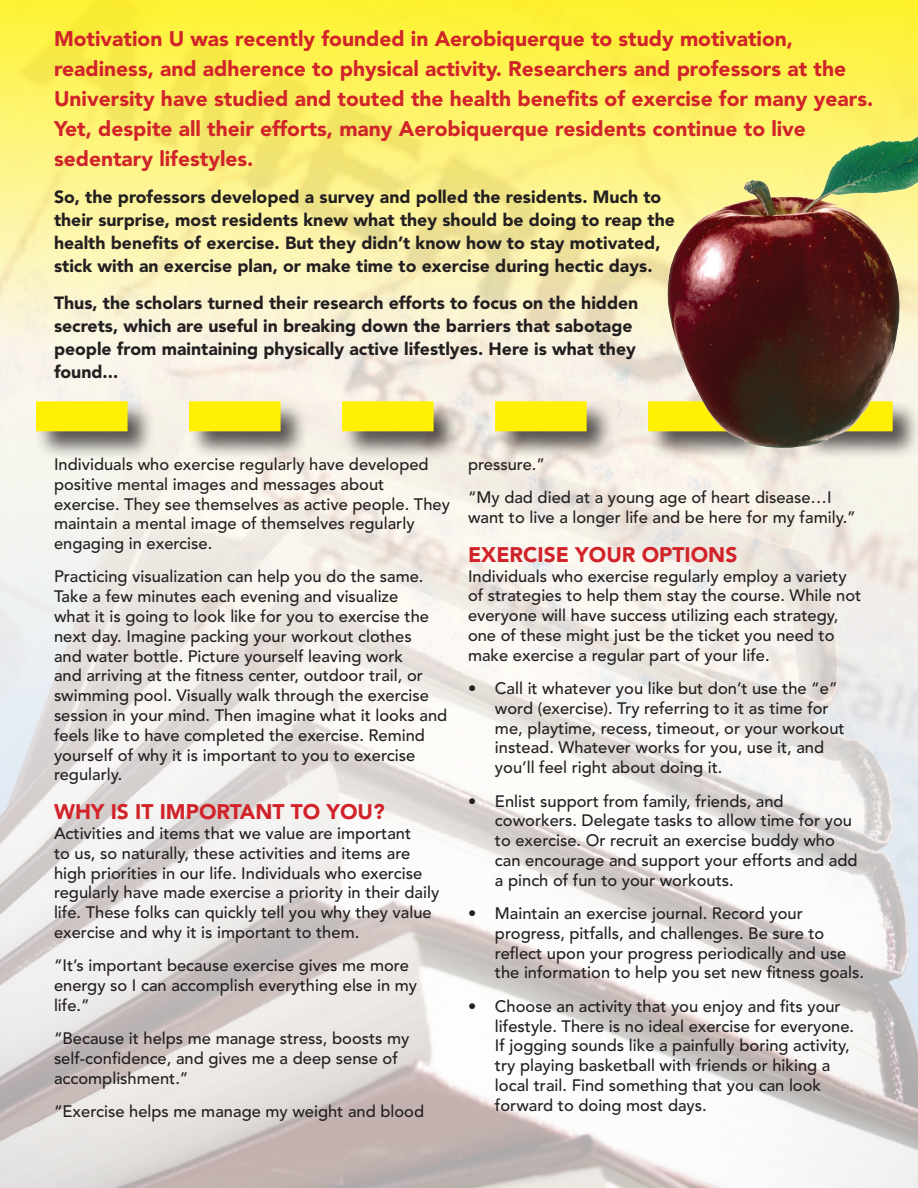
<style>
.page{position:relative;width:918px;height:1188px;background:#fff}
.page>*{position:absolute;margin:0;border:0;box-sizing:border-box;transform-origin:0 0}
.t1{font:900 21px/30px "Avenir LT Std";color:#d1232a}
.t2{font:900 21px "Avenir LT Std";letter-spacing:.04em;color:#d1232a}
.t3{font:900 21px "Avenir LT Std";letter-spacing:.085em;color:#d1232a}
.t4{font:900 17.7px/23.1px "Avenir LT Std";color:#231f20}
.t5{font:500 16.5px/19.8px "Avenir LT Std";color:#231f20}
</style>
<div class="page">
<img style="left:0;top:460px;width:918px;height:728px">
<svg style="left:0;top:0;width:918px;height:399px;background:#f9f08a"></svg>
<div style="left:0;top:399px;width:918px;height:61px;background:#231f20;opacity:.75"></div>
<svg style="left:0;top:401px;width:652px;height:30px;background:#f3e95f"></svg>
<img style="left:652px;top:114px;width:266px;height:344px">
<p class="t1" style="left:54px;top:23px;width:821px">Motivation U was recently founded in Aerobiquerque to study motivation, readiness, and adherence to physical activity. Researchers and professors at the University have studied and touted the health benefits of exercise for many years.<br>Yet, despite all their efforts, many Aerobiquerque residents continue to live sedentary lifestyles.</p>
<p class="t4" style="left:54px;top:185px;width:622px">So, the professors developed a survey and polled the residents. Much to their surprise, most residents knew what they should be doing to reap the health benefits of exercise. But they didn’t know how to stay motivated, stick with an exercise plan, or make time to exercise during hectic days.</p>
<p class="t4" style="left:54px;top:291px;width:586px">Thus, the scholars turned their research efforts to focus on the hidden secrets, which are useful in breaking down the barriers that sabotage people from maintaining physically active lifestlyes. Here is what they found...</p>
<p class="t5" style="left:54px;top:455px;width:397px">Individuals who exercise regularly have developed positive mental images and messages about exercise. They see themselves as active people. They maintain a mental image of themselves regularly engaging in exercise.</p>
<p class="t5" style="left:54px;top:567px;width:395px">Practicing visualization can help you do the same.<br>Take a few minutes each evening and visualize<br>what it is going to look like for you to exercise the next day. Imagine packing your workout clothes<br>and water bottle. Picture yourself leaving work<br>and arriving at the fitness center, outdoor trail, or swimming pool. Visually walk through the exercise session in your mind. Then imagine what it looks and feels like to have completed the exercise. Remind yourself of why it is important to you to exercise regularly.</p>
<p class="t2" style="left:54px;top:799px;width:332px">Why Is It Important To You?</p>
<p class="t5" style="left:54px;top:824px;width:387px">Activities and items that we value are important<br>to us, so naturally, these activities and items are high priorities in our life. Individuals who exercise regularly have made exercise a priority in their daily life. These folks can quickly tell you why they value exercise and why it is important to them.</p>
<p class="t5" style="left:54px;top:956px;width:365px">“It’s important because exercise gives me more energy so I can accomplish everything else in my life.”</p>
<p class="t5" style="left:54px;top:1029px;width:357px">“Because it helps me manage stress, boosts my self-confidence, and gives me a deep sense of accomplishment.”</p>
<p class="t5" style="left:54px;top:1102px;width:372px">“Exercise helps me manage my weight and blood</p>
<p class="t5" style="left:468px;top:448px;width:365px;line-height:33.3px">pressure.”<br>“My dad died at a young age of heart disease…I</p>
<p class="t5" style="left:468px;top:508px;width:389px">want to live a longer life and be here for my family.”</p>
<p class="t3" style="left:468px;top:542px;width:271px">Exercise Your Options</p>
<p class="t5" style="left:468px;top:566px;width:395px">Individuals who exercise regularly employ a variety of strategies to help them stay the course. While not everyone will have success utilizing each strategy, one of these might just be the ticket you need to make exercise a regular part of your life.</p>
<p class="t5" style="left:495px;top:679px;width:351px;text-indent:-27px">• Call it whatever you like but don’t use the “e” word (exercise). Try referring to it as time for me, playtime, recess, timeout, or your workout instead. Whatever works for you, use it, and you’ll feel right about doing it.</p>
<p class="t5" style="left:495px;top:791px;width:364px;text-indent:-27px">• Enlist support from family, friends, and coworkers. Delegate tasks to allow time for you to exercise. Or recruit an exercise buddy who can encourage and support your efforts and add a pinch of fun to your workouts.</p>
<p class="t5" style="left:495px;top:904px;width:370px;text-indent:-27px">• Maintain an exercise journal. Record your progress, pitfalls, and challenges. Be sure to reflect upon your progress periodically and use the information to help you set new fitness goals.</p>
<p class="t5" style="left:495px;top:997px;width:361px;text-indent:-27px">• Choose an activity that you enjoy and fits your lifestyle. There is no ideal exercise for everyone.<br>If jogging sounds like a painfully boring activity, try playing basketball with friends or hiking a local trail. Find something that you can look forward to doing most days.</p>
</div>
